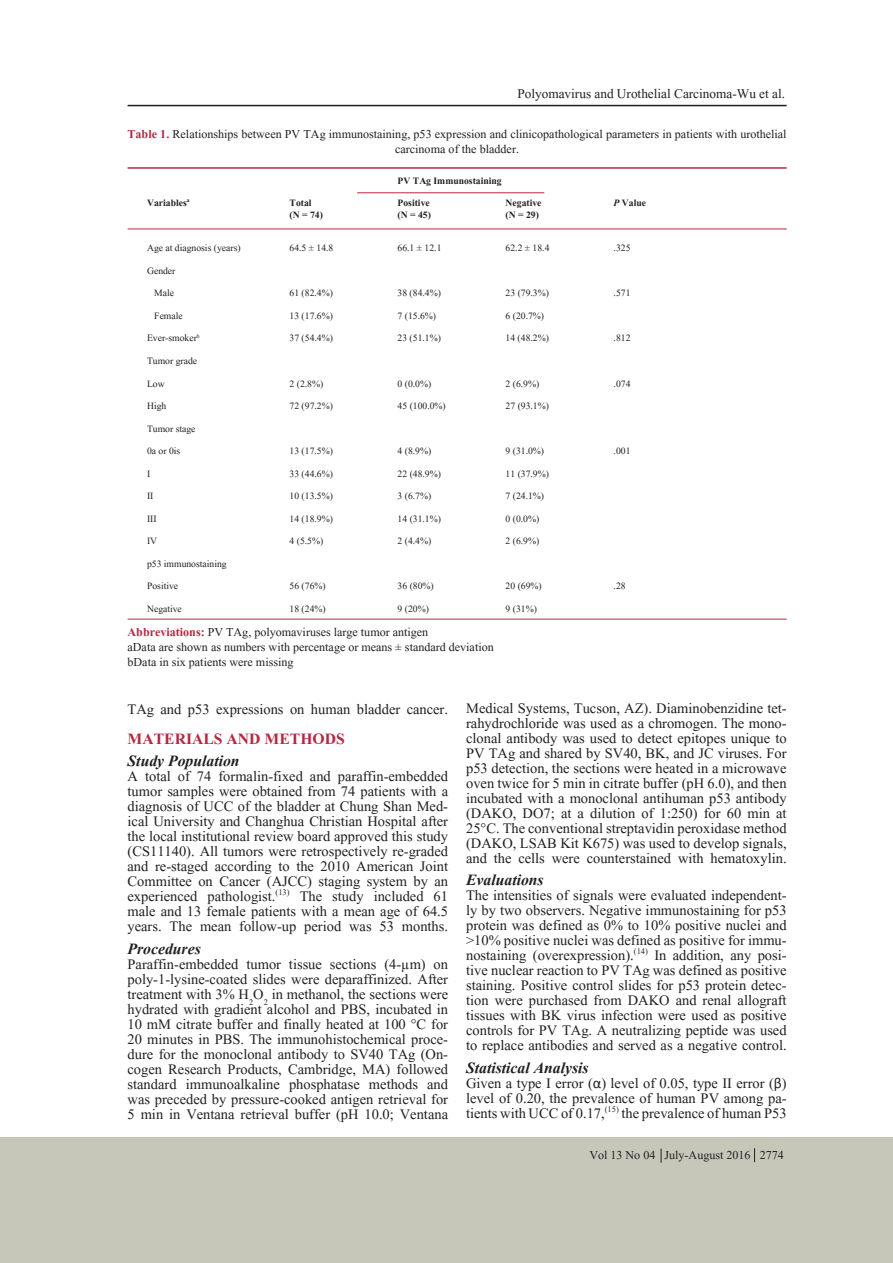
<style>
.page{position:relative;width:893px;height:1263px;background:#fff}
.page>*{position:absolute;margin:0;border:0;box-sizing:border-box;transform-origin:0 0}
.t1{font:italic 700 19.5px "Aparajita";color:#231f20}
.t2{font:700 19.5px "Aparajita";color:#b62841}
.t3{font:18px/15px "Aparajita";color:#231f20;text-align:justify}
.t4{font:16.5px "Aparajita";color:#231f20}
.t5{font:15px/15px "Aparajita";color:#231f20;text-align:center}
.t6{font:12px "Aparajita";color:#231f20}
.t7{font:700 12px "Aparajita";color:#231f20}
.s1{font-weight:700;color:#b62841}
.s2{font-style:italic}
.s3{font-family:"Calibri";font-size:15px}
</style>
<div class="page">
<div style="left:0;top:1137px;width:893px;height:126px;background:#c7c7b9"></div>
<hr style="left:128px;top:105px;width:659px;height:1px;background:#231f20">
<svg style="left:661px;top:1148px;width:1px;height:14px"></svg>
<svg style="left:754px;top:1148px;width:1px;height:14px"></svg>
<hr style="left:128px;top:167px;width:659px;height:2px;background:#b62841">
<hr style="left:128px;top:229px;width:659px;height:1px;background:#b62841">
<hr style="left:357px;top:192px;width:187px;height:1px;background:#b62841">
<hr style="left:128px;top:619px;width:659px;height:1px;background:#b62841">
<p class="t4" style="left:517px;top:85px;width:269px">Polyomavirus and Urothelial Carcinoma-Wu et al.</p>
<p class="t5" style="left:128px;top:128px;width:661px"><span class="s1">Table 1.</span> Relationships between PV TAg immunostaining, p53 expression and clinicopathological parameters in patients with urothelial carcinoma of the bladder.</p>
<p class="t7" style="left:398px;top:175px;width:106px">PV TAg Immunostaining</p>
<p class="t7" style="left:147px;top:198px;width:44px">Variables<sup>a</sup></p>
<p class="t7" style="left:290px;top:198px;width:23px">Total</p>
<p class="t7" style="left:398px;top:198px;width:34px">Positive</p>
<p class="t7" style="left:506px;top:198px;width:37px">Negative</p>
<p class="t7" style="left:614px;top:198px;width:34px"><span class="s2">P</span> Value</p>
<p class="t7" style="left:290px;top:210px;width:35px">(N = 74)</p>
<p class="t7" style="left:398px;top:210px;width:35px">(N = 45)</p>
<p class="t7" style="left:506px;top:210px;width:35px">(N = 29)</p>
<p class="t6" style="left:147px;top:242px;width:95px">Age at diagnosis (years)</p>
<p class="t6" style="left:290px;top:242px;width:45px">64.5 ± 14.8</p>
<p class="t6" style="left:398px;top:242px;width:45px">66.1 ± 12.1</p>
<p class="t6" style="left:506px;top:242px;width:45px">62.2 ± 18.4</p>
<p class="t6" style="left:614px;top:242px;width:18px">.325</p>
<p class="t6" style="left:147px;top:265px;width:30px">Gender</p>
<p class="t6" style="left:154px;top:287px;width:21px">Male</p>
<p class="t6" style="left:290px;top:287px;width:45px">61 (82.4%)</p>
<p class="t6" style="left:398px;top:287px;width:45px">38 (84.4%)</p>
<p class="t6" style="left:506px;top:287px;width:45px">23 (79.3%)</p>
<p class="t6" style="left:614px;top:287px;width:18px">.571</p>
<p class="t6" style="left:154px;top:310px;width:30px">Female</p>
<p class="t6" style="left:290px;top:310px;width:45px">13 (17.6%)</p>
<p class="t6" style="left:398px;top:310px;width:40px">7 (15.6%)</p>
<p class="t6" style="left:506px;top:310px;width:40px">6 (20.7%)</p>
<p class="t6" style="left:147px;top:332px;width:54px">Ever-smoker<sup>b</sup></p>
<p class="t6" style="left:290px;top:332px;width:45px">37 (54.4%)</p>
<p class="t6" style="left:398px;top:332px;width:45px">23 (51.1%)</p>
<p class="t6" style="left:506px;top:332px;width:45px">14 (48.2%)</p>
<p class="t6" style="left:614px;top:332px;width:18px">.812</p>
<p class="t6" style="left:147px;top:355px;width:52px">Tumor grade</p>
<p class="t6" style="left:147px;top:377px;width:19px">Low</p>
<p class="t6" style="left:290px;top:377px;width:35px">2 (2.8%)</p>
<p class="t6" style="left:398px;top:377px;width:35px">0 (0.0%)</p>
<p class="t6" style="left:506px;top:377px;width:35px">2 (6.9%)</p>
<p class="t6" style="left:614px;top:377px;width:18px">.074</p>
<p class="t6" style="left:147px;top:400px;width:21px">High</p>
<p class="t6" style="left:290px;top:400px;width:45px">72 (97.2%)</p>
<p class="t6" style="left:398px;top:400px;width:50px">45 (100.0%)</p>
<p class="t6" style="left:506px;top:400px;width:45px">27 (93.1%)</p>
<p class="t6" style="left:147px;top:422px;width:50px">Tumor stage</p>
<p class="t6" style="left:147px;top:445px;width:35px">0a or 0is</p>
<p class="t6" style="left:290px;top:445px;width:45px">13 (17.5%)</p>
<p class="t6" style="left:398px;top:445px;width:35px">4 (8.9%)</p>
<p class="t6" style="left:506px;top:445px;width:40px">9 (31.0%)</p>
<p class="t6" style="left:614px;top:445px;width:18px">.001</p>
<p class="t6" style="left:147px;top:467px;width:5px">I</p>
<p class="t6" style="left:290px;top:467px;width:45px">33 (44.6%)</p>
<p class="t6" style="left:398px;top:467px;width:45px">22 (48.9%)</p>
<p class="t6" style="left:506px;top:467px;width:45px">11 (37.9%)</p>
<p class="t6" style="left:147px;top:490px;width:8px">II</p>
<p class="t6" style="left:290px;top:490px;width:45px">10 (13.5%)</p>
<p class="t6" style="left:398px;top:490px;width:35px">3 (6.7%)</p>
<p class="t6" style="left:506px;top:490px;width:40px">7 (24.1%)</p>
<p class="t6" style="left:147px;top:512px;width:11px">III</p>
<p class="t6" style="left:290px;top:512px;width:45px">14 (18.9%)</p>
<p class="t6" style="left:398px;top:512px;width:45px">14 (31.1%)</p>
<p class="t6" style="left:506px;top:512px;width:35px">0 (0.0%)</p>
<p class="t6" style="left:147px;top:535px;width:12px">IV</p>
<p class="t6" style="left:290px;top:535px;width:35px">4 (5.5%)</p>
<p class="t6" style="left:398px;top:535px;width:35px">2 (4.4%)</p>
<p class="t6" style="left:506px;top:535px;width:35px">2 (6.9%)</p>
<p class="t6" style="left:147px;top:557px;width:81px">p53 immunostaining</p>
<p class="t6" style="left:147px;top:580px;width:33px">Positive</p>
<p class="t6" style="left:290px;top:580px;width:38px">56 (76%)</p>
<p class="t6" style="left:398px;top:580px;width:38px">36 (80%)</p>
<p class="t6" style="left:506px;top:580px;width:38px">20 (69%)</p>
<p class="t6" style="left:614px;top:580px;width:14px">.28</p>
<p class="t6" style="left:147px;top:602px;width:36px">Negative</p>
<p class="t6" style="left:290px;top:602px;width:38px">18 (24%)</p>
<p class="t6" style="left:398px;top:602px;width:33px">9 (20%)</p>
<p class="t6" style="left:506px;top:602px;width:33px">9 (31%)</p>
<p class="t5" style="left:128px;top:626px;width:302px"><span class="s1">Abbreviations:</span> PV TAg, polyomaviruses large tumor antigen</p>
<p class="t5" style="left:128px;top:641px;width:368px">aData are shown as numbers with percentage or means ± standard deviation</p>
<p class="t5" style="left:128px;top:656px;width:167px">bData in six patients were missing</p>
<p class="t3" style="left:128px;top:703px;width:322px">TAg and p53 expressions on human bladder cancer.</p>
<p class="t2" style="left:128px;top:729px;width:219px">MATERIALS AND METHODS</p>
<p class="t1" style="left:128px;top:752px;width:114px">Study Population</p>
<p class="t3" style="left:128px;top:771px;width:322px">A total of 74 formalin-fixed and paraffin-embedded tumor samples were obtained from 74 patients with a diagnosis of UCC of the bladder at Chung Shan Med&shy;ical University and Changhua Christian Hospital after the local institutional review board approved this study (CS11140). All tumors were retrospectively re-graded and re-staged according to the 2010 American Joint Committee on Cancer (AJCC) staging system by an experienced pathologist.<sup>(13)</sup> The study included 61 male and 13 female patients with a mean age of 64.5 years. The mean follow-up period was 53 months.</p>
<p class="t1" style="left:128px;top:939px;width:75px">Procedures</p>
<p class="t3" style="left:128px;top:958px;width:322px">Paraffin-embedded tumor tissue sections (4-µm) on poly-1-lysine-coated slides were deparaffinized. After treatment with 3% H<sub>2</sub>O<sub>2</sub> in methanol, the sections were hydrated with gradient alcohol and PBS, incubated in 10 mM citrate buffer and finally heated at 100 °C for 20 minutes in PBS. The immunohistochemical proce&shy;dure for the monoclonal antibody to SV40 TAg (On&shy;cogen Research Products, Cambridge, MA) followed standard immunoalkaline phosphatase methods and was preceded by pressure-cooked antigen retrieval for 5 min in Ventana retrieval buffer (pH 10.0; Ventana</p>
<p class="t3" style="left:466px;top:702px;width:322px">Medical Systems, Tucson, AZ). Diaminobenzidine tet&shy;rahydrochloride was used as a chromogen. The mono&shy;clonal antibody was used to detect epitopes unique to PV TAg and shared by SV40, BK, and JC viruses. For p53 detection, the sections were heated in a microwave oven twice for 5 min in citrate buffer (pH 6.0), and then incubated with a monoclonal antihuman p53 antibody (DAKO, DO7; at a dilution of 1:250) for 60 min at 25°C. The conventional streptavidin peroxidase method (DAKO, LSAB Kit K675) was used to develop signals, and the cells were counterstained with hematoxylin.</p>
<p class="t1" style="left:466px;top:871px;width:79px">Evaluations</p>
<p class="t3" style="left:466px;top:890px;width:322px">The intensities of signals were evaluated independent&shy;ly by two observers. Negative immunostaining for p53 protein was defined as 0% to 10% positive nuclei and &gt;10% positive nuclei was defined as positive for immu&shy;nostaining (overexpression).<sup>(14)</sup> In addition, any posi&shy;tive nuclear reaction to PV TAg was defined as positive staining. Positive control slides for p53 protein detec&shy;tion were purchased from DAKO and renal allograft tissues with BK virus infection were used as positive controls for PV TAg. A neutralizing peptide was used to replace antibodies and served as a negative control.</p>
<p class="t1" style="left:466px;top:1058px;width:124px">Statistical Analysis</p>
<p class="t3" style="left:466px;top:1077px;width:322px">Given a type I error (<span class="s3">α</span>) level of 0.05, type II error (<span class="s3">β</span>) level of 0.20, the prevalence of human PV among pa&shy;tients with UCC of 0.17,<sup>(15)</sup> the prevalence of human P53</p>
<p class="t5" style="left:589px;top:1149px;width:196px">Vol 13 No 04 July-August 2016 2774</p>
</div>
